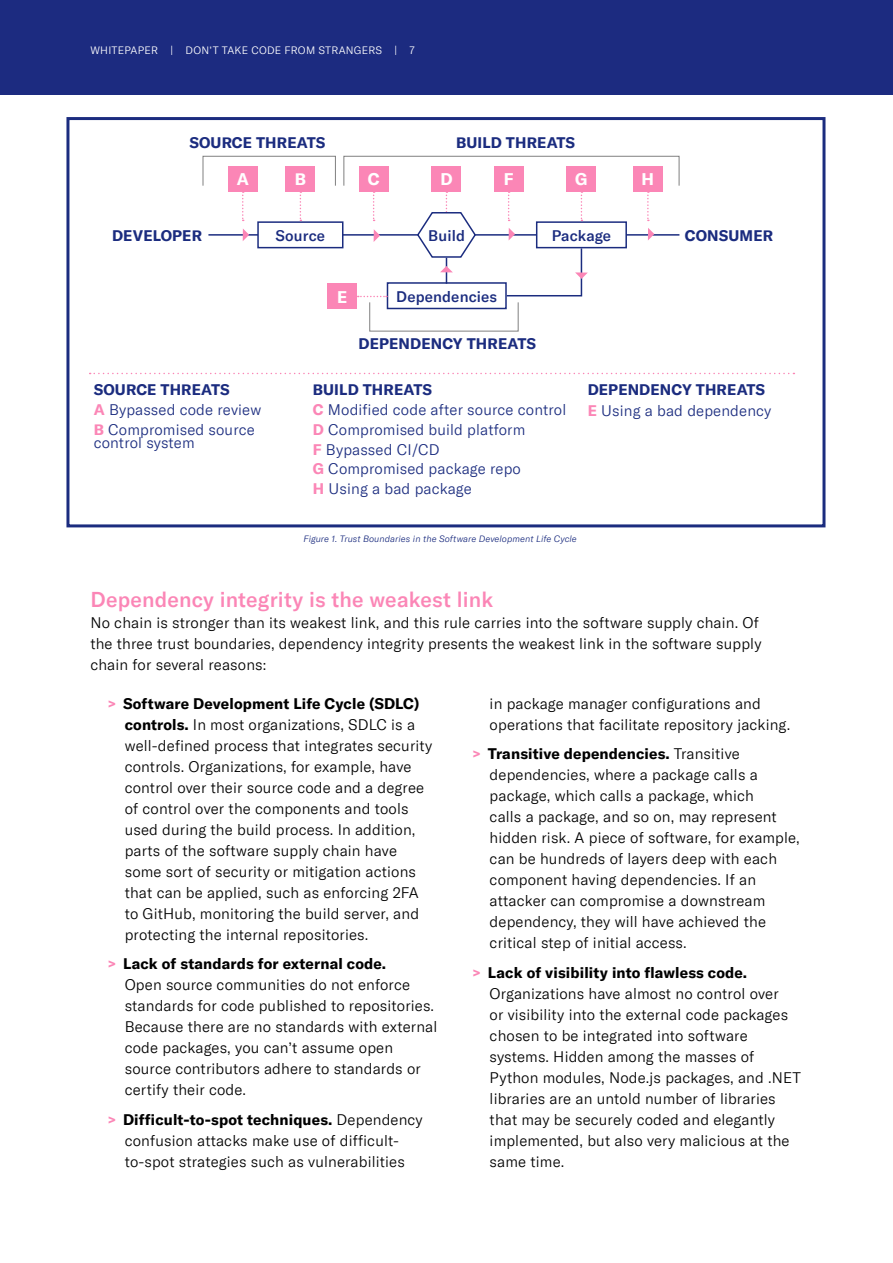
<style>
.page{position:relative;width:893px;height:1263px;background:#fff}
.page>*{position:absolute;margin:0;border:0;box-sizing:border-box;transform-origin:0 0}
.t1{font:500 21px "GT America LCG";letter-spacing:.01em;color:#fb86b6}
.t2{font:700 16.5px "GT America LCG";color:#fff}
.t3{font:300 15px/21px "GT America LCG";letter-spacing:.01em;color:#000}
.t4{font:300 15px/19.8px "GT America LCG";letter-spacing:.01em;color:#1b2c7f}
.t5{font:700 15px "GT America LCG";letter-spacing:.01em;color:#1b2c7f}
.t6{font:500 15px "GT America LCG";letter-spacing:.01em;color:#1b2c7f}
.t7{font:300 10.5px "GT America LCG";letter-spacing:.025em;color:#fff}
.t8{font:italic 300 9px "GT America LCG";letter-spacing:.01em;color:#1b2c7f}
.s1{font-weight:700}
.s2{font-weight:700;color:#fb86b6}
.s3{font-family:"GT America LCG Bl";font-weight:400;font-size:13.5px;color:#fb86b6}
</style>
<div class="page">
<div style="left:0;top:0;width:893px;height:95px;background:#1c2b80"></div>
<div style="left:66px;top:117px;width:759px;height:410px;border:3px solid #1b2c7f"></div>
<hr style="left:208px;top:234px;width:471px;height:2px;background:#1b2c7f">
<div style="left:258px;top:222px;width:85px;height:26px;background:#fff"></div>
<div style="left:257px;top:221px;width:86px;height:27px;border:2px solid #1b2c7f"></div>
<div style="left:387px;top:282px;width:120px;height:27px;border:2px solid #1b2c7f"></div>
<div style="left:537px;top:222px;width:89px;height:26px;background:#fff"></div>
<div style="left:536px;top:221px;width:91px;height:27px;border:2px solid #1b2c7f"></div>
<div style="left:203px;top:156px;width:133px;height:30px;border:1px solid #808080"></div>
<div style="left:343px;top:156px;width:336px;height:30px;border:1px solid #808080"></div>
<svg style="left:648px;top:228px;width:6px;height:12px"></svg>
<div style="left:228px;top:166px;width:29px;height:25px;background:#fb86b6"></div>
<svg style="left:242px;top:191px;width:2px;height:30px"></svg>
<div style="left:286px;top:166px;width:29px;height:25px;background:#fb86b6"></div>
<svg style="left:300px;top:191px;width:1px;height:30px"></svg>
<div style="left:359px;top:166px;width:29px;height:25px;background:#fb86b6"></div>
<svg style="left:373px;top:191px;width:2px;height:30px"></svg>
<div style="left:432px;top:166px;width:29px;height:25px;background:#fb86b6"></div>
<div style="left:633px;top:166px;width:29px;height:25px;background:#fb86b6"></div>
<svg style="left:647px;top:191px;width:2px;height:30px"></svg>
<div style="left:494px;top:166px;width:29px;height:25px;background:#fb86b6"></div>
<svg style="left:508px;top:191px;width:2px;height:30px"></svg>
<div style="left:567px;top:166px;width:29px;height:25px;background:#fb86b6"></div>
<svg style="left:581px;top:191px;width:1px;height:30px"></svg>
<div style="left:328px;top:284px;width:29px;height:25px;background:#fb86b6"></div>
<svg style="left:358px;top:296px;width:29px;height:1px"></svg>
<svg style="left:509px;top:228px;width:6px;height:12px"></svg>
<svg style="left:243px;top:229px;width:6px;height:12px"></svg>
<svg style="left:374px;top:229px;width:6px;height:13px"></svg>
<svg style="left:505px;top:247px;width:83px;height:50px"></svg>
<svg style="left:416px;top:191px;width:61px;height:93px"></svg>
<svg style="left:90px;top:373px;width:704px;height:1px"></svg>
<p class="t7" style="left:90px;top:45px;width:326px">WHITEPAPER | DON’T TAKE CODE FROM STRANGERS | 7</p>
<p class="t5" style="left:189px;top:134px;width:137px">SOURCE THREATS</p>
<p class="t5" style="left:456px;top:134px;width:120px">BUILD THREATS</p>
<p class="t2" style="left:237px;top:169px;width:14px">A</p>
<p class="t2" style="left:295px;top:169px;width:13px">B</p>
<p class="t2" style="left:368px;top:169px;width:13px">C</p>
<p class="t2" style="left:440px;top:169px;width:14px">D</p>
<p class="t2" style="left:504px;top:169px;width:11px">F</p>
<p class="t2" style="left:575px;top:169px;width:14px">G</p>
<p class="t2" style="left:642px;top:169px;width:14px">H</p>
<p class="t5" style="left:112px;top:226px;width:92px">DEVELOPER</p>
<p class="t6" style="left:276px;top:226px;width:51px">Source</p>
<p class="t6" style="left:428px;top:226px;width:38px">Build</p>
<p class="t6" style="left:552px;top:226px;width:61px">Package</p>
<p class="t5" style="left:685px;top:226px;width:90px">CONSUMER</p>
<p class="t2" style="left:337px;top:287px;width:12px">E</p>
<p class="t6" style="left:396px;top:287px;width:103px">Dependencies</p>
<p class="t5" style="left:359px;top:334px;width:179px">DEPENDENCY THREATS</p>
<p class="t4" style="left:94px;top:380px;width:169px"><span class="s1">SOURCE THREATS<br></span><span class="s2">A</span> Bypassed code review<br><span class="s2">B</span> Compromised source</p>
<p class="t4" style="left:94px;top:433px;width:102px">control system</p>
<p class="t4" style="left:313px;top:380px;width:255px"><span class="s1">BUILD THREATS<br></span><span class="s2">C</span> Modified code after source control<br><span class="s2">D</span> Compromised build platform<br><span class="s2">F</span> Bypassed CI/CD<br><span class="s2">G</span> Compromised package repo<br><span class="s2">H</span> Using a bad package</p>
<p class="t4" style="left:588px;top:380px;width:185px;line-height:21px"><span class="s1">DEPENDENCY THREATS<br></span><span class="s2">E</span> Using a bad dependency</p>
<p class="t8" style="left:303px;top:533px;width:275px">Figure 1. Trust Boundaries in the Software Development Life Cycle</p>
<h1 class="t1" style="left:90px;top:587px;width:404px">Dependency integrity is the weakest link</h1>
<p class="t3" style="left:90px;top:612px;width:673px">No chain is stronger than its weakest link, and this rule carries into the software supply chain. Of the three trust boundaries, dependency integrity presents the weakest link in the software supply chain for several reasons:</p>
<p class="t3" style="left:125px;top:693px;width:309px;text-indent:-17px"><span class="s3">Љ</span> <span class="s1">Software Development Life Cycle (SDLC) controls.</span> In most organizations, SDLC is a well-defined process that integrates security controls. Organizations, for example, have control over their source code and a degree of control over the components and tools used during the build process. In addition, parts of the software supply chain have some sort of security or mitigation actions that can be applied, such as enforcing 2FA to GitHub, monitoring the build server, and protecting the internal repositories.</p>
<p class="t3" style="left:125px;top:953px;width:314px;text-indent:-17px"><span class="s3">Љ</span> <span class="s1">Lack of standards for external code.<br></span>Open source communities do not enforce standards for code published to repositories.<br>Because there are no standards with external code packages, you can’t assume open source contributors adhere to standards or certify their code.</p>
<p class="t3" style="left:108px;top:1109px;width:317px;text-align:center"><span class="s3">Љ</span> <span class="s1">Difficult-to-spot techniques.</span> Dependency confusion attacks make use of difficult&shy;to-spot strategies such as vulnerabilities</p>
<p class="t3" style="left:490px;top:693px;width:302px">in package manager configurations and operations that facilitate repository jacking.</p>
<p class="t3" style="left:490px;top:743px;width:312px;text-indent:-17px"><span class="s3">Љ</span> <span class="s1">Transitive dependencies.</span> Transitive dependencies, where a package calls a package, which calls a package, which<br>calls a package, and so on, may represent hidden risk. A piece of software, for example, can be hundreds of layers deep with each component having dependencies. If an attacker can compromise a downstream dependency, they will have achieved the critical step of initial access.</p>
<p class="t3" style="left:490px;top:962px;width:313px;text-indent:-17px"><span class="s3">Љ</span> <span class="s1">Lack of visibility into flawless code.<br></span>Organizations have almost no control over<br>or visibility into the external code packages chosen to be integrated into software systems. Hidden among the masses of Python modules, Node.js packages, and .NET libraries are an untold number of libraries that may be securely coded and elegantly implemented, but also very malicious at the same time.</p>
</div>
